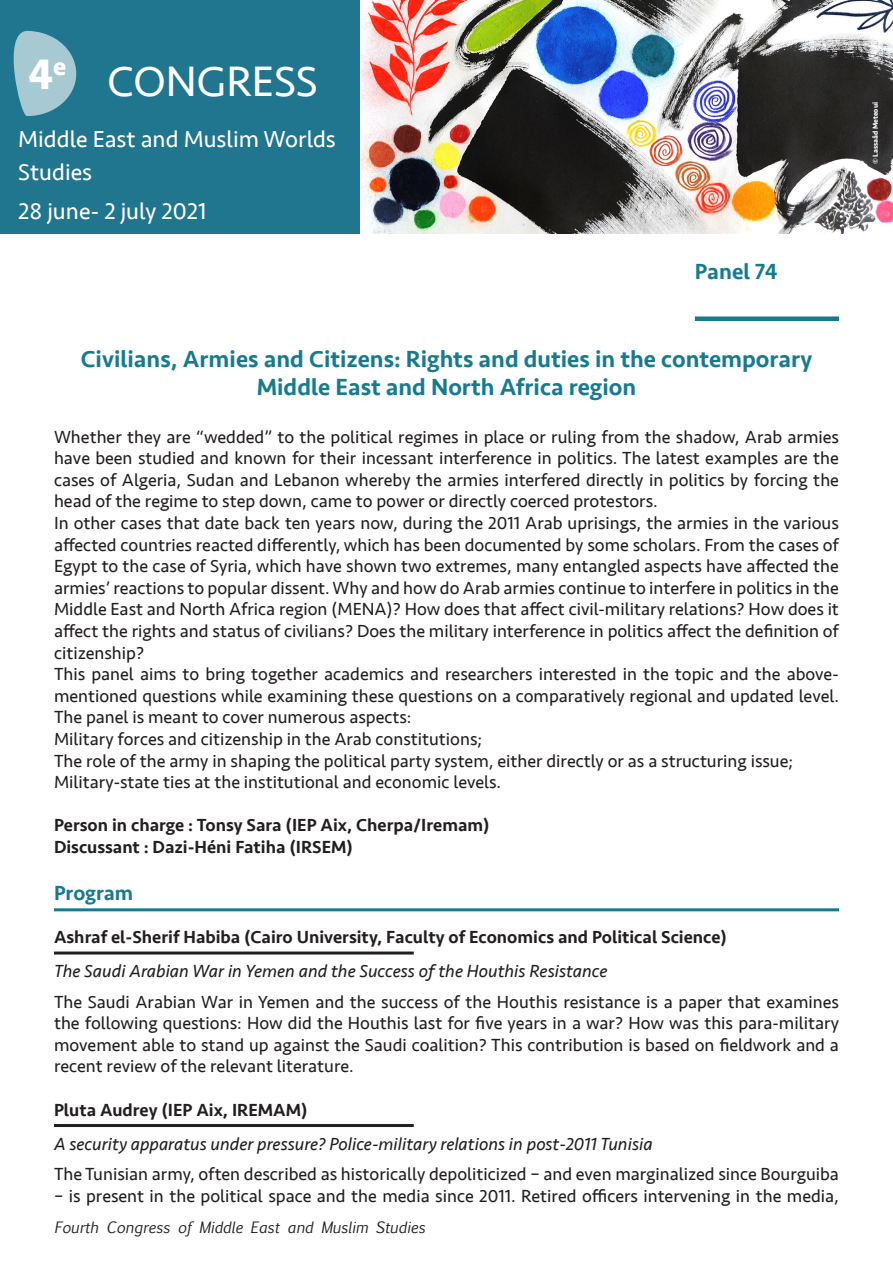
<style>
.page{position:relative;width:893px;height:1263px;background:#fff}
.page>*{position:absolute;margin:0;border:0;box-sizing:border-box;transform-origin:0 0}
.t1{font:43.8px "Seravek";color:#fff}
.t2{font:700 43.8px "Seravek";color:#fff}
.Titre_principal{font:500 24px/28.8px "Seravek";color:#167b8e;text-align:center}
.t3{font:23.7px/32.8px "Seravek";color:#fff}
.Atelier{font:500 22.5px "Seravek";color:#167b8e}
.Programme{font:500 21px "Seravek";color:#167b8e}
.Texte{font:18px/21.6px "Seravek";color:#231f20;text-align:justify}
.Titre_communication{font:italic 18px "Seravek";color:#231f20}
.Intervenants{font:500 18px "Seravek";color:#231f20}
.Responsable_Discutan{font:500 18px "Seravek";color:#231f20}
.t4{font:italic 15px "Euphemia UCAS";color:#231f20}
.t5{font:700 7.35px "Seravek";color:#fff}
</style>
<div class="page">
<img style="left:360px;top:0;width:533px;height:234px">
<div style="left:0;top:0;width:360px;height:234px;background:#20768e"></div>
<svg style="left:13px;top:31px;width:63px;height:85px"></svg>
<div style="left:695px;top:316px;width:144px;height:5px;background:#167b8e"></div>
<hr style="left:54px;top:908px;width:785px;height:3px;background:#167b8e">
<hr style="left:54px;top:951px;width:360px;height:3px;background:#231f20">
<hr style="left:54px;top:1124px;width:360px;height:3px;background:#231f20">
<h1 class="t2" style="left:28px;top:39px;width:40px">4<sup>e</sup></h1>
<h1 class="t1" style="left:108px;top:48px;width:212px">CONGRESS</h1>
<h3 class="t3" style="left:18px;top:123px;width:319px">Middle East and Muslim Worlds<br>Studies</h3>
<h3 class="t3" style="left:18px;top:195px;width:190px">28 june- 2 july 2021</h3>
<p class="Atelier" style="left:695px;top:257px;width:84px">Panel 74</p>
<p class="Titre_principal" style="left:81px;top:344px;width:733px">Civilians, Armies and Citizens: Rights and duties in the contemporary<br>Middle East and North Africa region</p>
<p class="Texte" style="left:54px;top:426px;width:787px">Whether they are “wedded” to the political regimes in place or ruling from the shadow, Arab armies have been studied and known for their incessant interference in politics. The latest examples are the cases of Algeria, Sudan and Lebanon whereby the armies interfered directly in politics by forcing the head of the regime to step down, came to power or directly coerced protestors.</p>
<p class="Texte" style="left:54px;top:512px;width:786px">In other cases that date back ten years now, during the 2011 Arab uprisings, the armies in the various affected countries reacted differently, which has been documented by some scholars. From the cases of Egypt to the case of Syria, which have shown two extremes, many entangled aspects have affected the armies’ reactions to popular dissent. Why and how do Arab armies continue to interfere in politics in the Middle East and North Africa region (MENA)? How does that affect civil-military relations? How does it affect the rights and status of civilians? Does the military interference in politics affect the definition of citizenship?</p>
<p class="Texte" style="left:54px;top:663px;width:786px">This panel aims to bring together academics and researchers interested in the topic and the above&shy;mentioned questions while examining these questions on a comparatively regional and updated level.<br>The panel is meant to cover numerous aspects:</p>
<p class="Texte" style="left:54px;top:728px;width:430px">Military forces and citizenship in the Arab constitutions;</p>
<p class="Texte" style="left:54px;top:750px;width:740px">The role of the army in shaping the political party system, either directly or as a structuring issue;</p>
<p class="Texte" style="left:54px;top:771px;width:449px">Military-state ties at the institutional and economic levels.</p>
<p class="Responsable_Discutan" style="left:54px;top:814px;width:437px">Person in charge : Tonsy Sara (IEP Aix, Cherpa/Iremam)</p>
<p class="Responsable_Discutan" style="left:54px;top:836px;width:301px">Discussant : Dazi-Héni Fatiha (IRSEM)</p>
<p class="Programme" style="left:54px;top:880px;width:81px">Program</p>
<p class="Intervenants" style="left:54px;top:926px;width:675px">Ashraf el-Sherif Habiba (Cairo University, Faculty of Economics and Political Science)</p>
<p class="Titre_communication" style="left:54px;top:957px;width:555px">The Saudi Arabian War in Yemen and the Success of the Houthis Resistance</p>
<p class="Texte" style="left:54px;top:991px;width:786px">The Saudi Arabian War in Yemen and the success of the Houthis resistance is a paper that examines the following questions: How did the Houthis last for five years in a war? How was this para-military movement able to stand up against the Saudi coalition? This contribution is based on fieldwork and a recent review of the relevant literature.</p>
<p class="Intervenants" style="left:54px;top:1098px;width:255px">Pluta Audrey (IEP Aix, IREMAM)</p>
<p class="Titre_communication" style="left:54px;top:1129px;width:600px">A security apparatus under pressure? Police-military relations in post-2011 Tunisia</p>
<p class="Texte" style="left:54px;top:1163px;width:786px">The Tunisian army, often described as historically depoliticized – and even marginalized since Bourguiba</p>
<p class="Texte" style="left:54px;top:1185px;width:786px">– is present in the political space and the media since 2011. Retired officers intervening in the media,</p>
<p class="t4" style="left:54px;top:1216px;width:373px">Fourth Congress of Middle East and Muslim Studies</p>
<p class="t5" style="left:869px;top:164px;width:64px;rotate:-90deg">© Lassaâd Meteoui</p>
</div>
